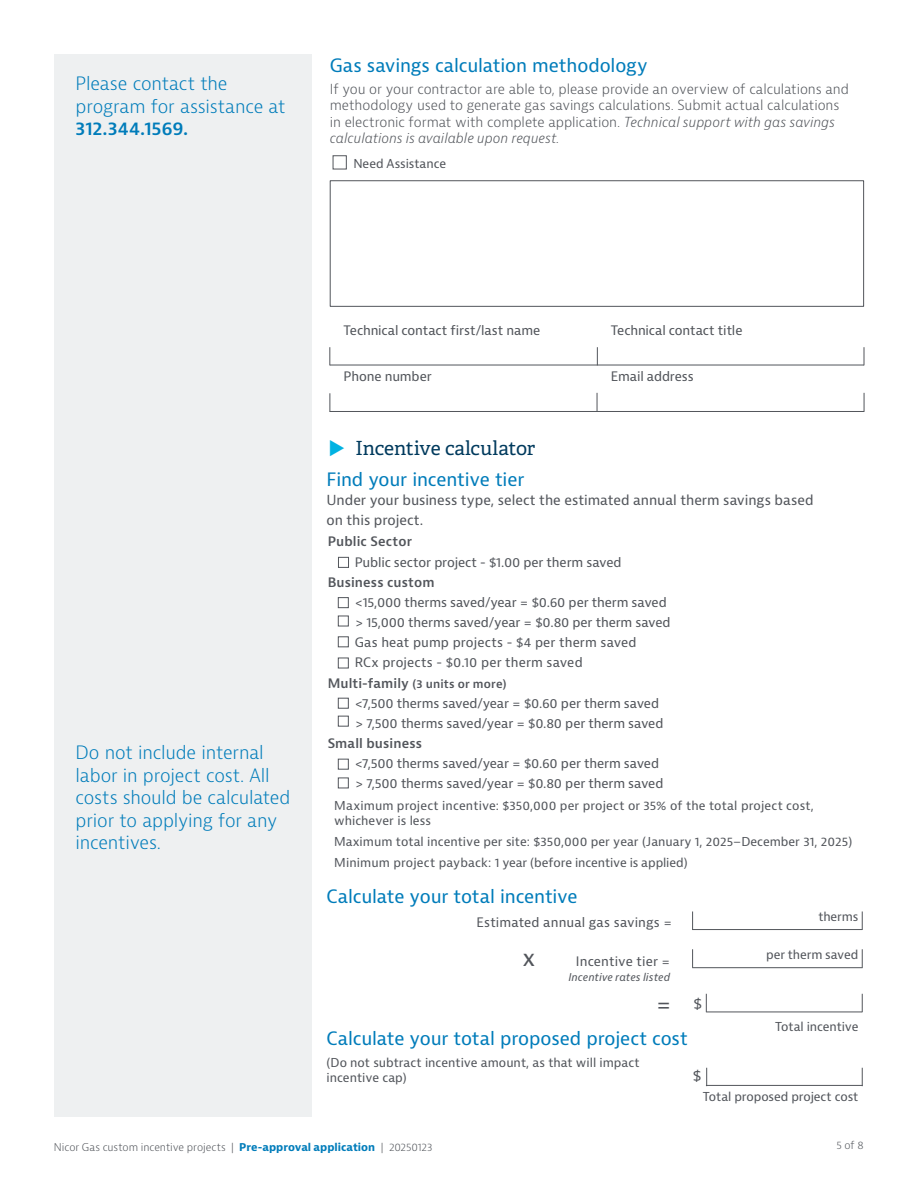
<style>
.page{position:relative;width:918px;height:1188px;background:#fff}
.page>*{position:absolute;margin:0;border:0;box-sizing:border-box;transform-origin:0 0}
.t1{font:22.5px "Bernina Sans";color:#52555b}
.t2{font:19.5px "Adelle";letter-spacing:-.005em;color:#003a5d}
.t3{font:300 18px/22.5px "Bernina Sans";letter-spacing:-.01em;color:#007cba}
.t4{font:18px "Bernina Sans";letter-spacing:-.01em;color:#007cba}
.t5{font:600 18px "Bernina Sans";letter-spacing:-.01em;color:#007cba}
.t6{font:15px "Bernina Sans";color:#52555b}
.t7{font:300 13.5px/16.2px "Bernina Sans";letter-spacing:-.005em;color:#52555b}
.t8{font:13.5px/19.5px "Bernina Sans";letter-spacing:-.005em;color:#52555b}
.t9{font:12.75px/20.1px "Bernina Sans";letter-spacing:-.005em;color:#52555b}
.t10{font:600 12.75px "Bernina Sans";letter-spacing:.01em;color:#52555b}
.t11{font:12px/14.4px "Bernina Sans";color:#52555b}
.t12{font:600 11.25px "Bernina Sans";letter-spacing:.015em;color:#52555b}
.t13{font:300 10.5px "Bernina Sans";letter-spacing:-.005em;color:#52555b}
.t14{font:italic 10.5px "Bernina Sans";letter-spacing:.005em;color:#52555b}
.s1{font-style:italic}
.s2{font-size:12.75px}
.s3{font-weight:700;color:#007cba}
</style>
<div class="page">
<div style="left:54px;top:54px;width:258px;height:1063px;background:#eef0f1"></div>
<div style="left:330px;top:180px;width:534px;height:127px;border:1px solid #52555b"></div>
<hr style="left:330px;top:365px;width:534px;height:1px;background:#52555b">
<svg style="left:329px;top:347px;width:1px;height:18px"></svg>
<svg style="left:864px;top:347px;width:1px;height:18px"></svg>
<svg style="left:597px;top:347px;width:1px;height:18px"></svg>
<hr style="left:329px;top:411px;width:535px;height:1px;background:#52555b">
<svg style="left:330px;top:393px;width:1px;height:18px"></svg>
<svg style="left:864px;top:393px;width:1px;height:19px"></svg>
<svg style="left:597px;top:393px;width:1px;height:18px"></svg>
<div style="left:333px;top:155px;width:14px;height:14px;border:1px solid #52555b"></div>
<div style="left:338px;top:636px;width:11px;height:11px;border:1px solid #52555b"></div>
<div style="left:338px;top:778px;width:11px;height:10px;border:1px solid #52555b"></div>
<hr style="left:692px;top:929px;width:170px;height:1px;background:#52555b">
<hr style="left:692px;top:967px;width:171px;height:1px;background:#52555b">
<div style="left:338px;top:597px;width:11px;height:11px;border:1px solid #52555b"></div>
<div style="left:338px;top:716px;width:11px;height:11px;border:1px solid #52555b"></div>
<div style="left:338px;top:616px;width:11px;height:10px;border:1px solid #52555b"></div>
<div style="left:338px;top:698px;width:11px;height:11px;border:1px solid #52555b"></div>
<svg style="left:692px;top:911px;width:1px;height:18px"></svg>
<svg style="left:692px;top:949px;width:1px;height:19px"></svg>
<svg style="left:862px;top:911px;width:1px;height:19px"></svg>
<svg style="left:862px;top:949px;width:1px;height:19px"></svg>
<hr style="left:706px;top:1012px;width:156px;height:1px;background:#52555b">
<svg style="left:706px;top:994px;width:1px;height:18px"></svg>
<svg style="left:862px;top:994px;width:1px;height:18px"></svg>
<hr style="left:706px;top:1085px;width:157px;height:1px;background:#52555b">
<svg style="left:862px;top:1068px;width:1px;height:18px"></svg>
<svg style="left:706px;top:1068px;width:1px;height:17px"></svg>
<div style="left:338px;top:759px;width:11px;height:11px;border:1px solid #52555b"></div>
<div style="left:338px;top:658px;width:11px;height:10px;border:1px solid #52555b"></div>
<div style="left:338px;top:557px;width:11px;height:11px;border:1px solid #52555b"></div>
<h3 class="t3" style="left:76px;top:73px;width:211px">Please contact the program for assistance at</h3>
<h3 class="t5" style="left:76px;top:117px;width:114px">312.344.1569.</h3>
<h3 class="t4" style="left:330px;top:53px;width:319px">Gas savings calculation methodology</h3>
<p class="t7" style="left:330px;top:81px;width:521px">If you or your contractor are able to, please provide an overview of calculations and methodology used to generate gas savings calculations. Submit actual calculations in electronic format with complete application. <span class="s1">Technical support with gas savings calculations is available upon request.</span></p>
<p class="t11" style="left:353px;top:157px;width:94px">Need Assistance</p>
<h3 class="t3" style="left:76px;top:742px;width:216px">Do not include internal labor in project cost. All costs should be calculated prior to applying for any incentives.</h3>
<p class="t9" style="left:344px;top:320px;width:198px">Technical contact first/last name</p>
<p class="t9" style="left:611px;top:320px;width:133px">Technical contact title</p>
<p class="t9" style="left:344px;top:367px;width:90px">Phone number</p>
<p class="t9" style="left:611px;top:367px;width:84px">Email address</p>
<h2 class="t2" style="left:356px;top:436px;width:181px">Incentive calculator</h2>
<h3 class="t4" style="left:327px;top:467px;width:199px">Find your incentive tier</h3>
<p class="t8" style="left:327px;top:491px;width:489px">Under your business type, select the estimated annual therm savings based on this project.</p>
<p class="t10" style="left:328px;top:534px;width:86px">Public Sector</p>
<p class="t9" style="left:355px;top:552px;width:268px">Public sector project - $1.00 per therm saved</p>
<p class="t10" style="left:328px;top:574px;width:108px">Business custom</p>
<p class="t9" style="left:355px;top:593px;width:318px">&lt;15,000 therms saved/year = $0.60 per therm saved &gt; 15,000 therms saved/year = $0.80 per therm saved Gas heat pump projects - $4 per therm saved<br>RCx projects - $0.10 per therm saved</p>
<p class="t12" style="left:328px;top:676px;width:180px"><span class="s2">Multi-family</span> (3 units or more)</p>
<p class="t9" style="left:355px;top:693px;width:310px">&lt;7,500 therms saved/year = $0.60 per therm saved &gt; 7,500 therms saved/year = $0.80 per therm saved</p>
<p class="t10" style="left:328px;top:735px;width:96px">Small business</p>
<p class="t9" style="left:355px;top:754px;width:310px">&lt;7,500 therms saved/year = $0.60 per therm saved &gt; 7,500 therms saved/year = $0.80 per therm saved</p>
<p class="t11" style="left:334px;top:799px;width:481px">Maximum project incentive: $350,000 per project or 35% of the total project cost, whichever is less</p>
<p class="t11" style="left:334px;top:831px;width:520px;line-height:21.1px">Maximum total incentive per site: $350,000 per year (January 1, 2025–December 31, 2025)<br>Minimum project payback: 1 year (before incentive is applied)</p>
<h3 class="t4" style="left:327px;top:885px;width:253px">Calculate your total incentive</h3>
<p class="t9" style="left:476px;top:912px;width:197px">Estimated annual gas savings =</p>
<p class="t9" style="left:576px;top:951px;width:96px">Incentive tier =</p>
<p class="t14" style="left:568px;top:970px;width:103px">Incentive rates listed</p>
<h1 class="t1" style="left:523px;top:943px;width:14px">x</h1>
<h1 class="t1" style="left:656px;top:989px;width:17px">=</h1>
<p class="t6" style="left:693px;top:994px;width:10px">$</p>
<h3 class="t4" style="left:327px;top:1027px;width:363px">Calculate your total proposed project cost</h3>
<p class="t11" style="left:327px;top:1056px;width:315px">(Do not subtract incentive amount, as that will impact incentive cap)</p>
<p class="t6" style="left:693px;top:1065px;width:10px">$</p>
<p class="t11" style="left:818px;top:910px;width:42px">therms</p>
<p class="t11" style="left:766px;top:948px;width:94px">per therm saved</p>
<p class="t11" style="left:775px;top:1019px;width:85px">Total incentive</p>
<p class="t11" style="left:703px;top:1090px;width:157px">Total proposed project cost</p>
<p class="t13" style="left:54px;top:1140px;width:380px">Nicor Gas custom incentive projects | <span class="s3">Pre-approval application</span> | 20250123</p>
<p class="t13" style="left:836px;top:1138px;width:29px">5 of 8</p>
</div>
